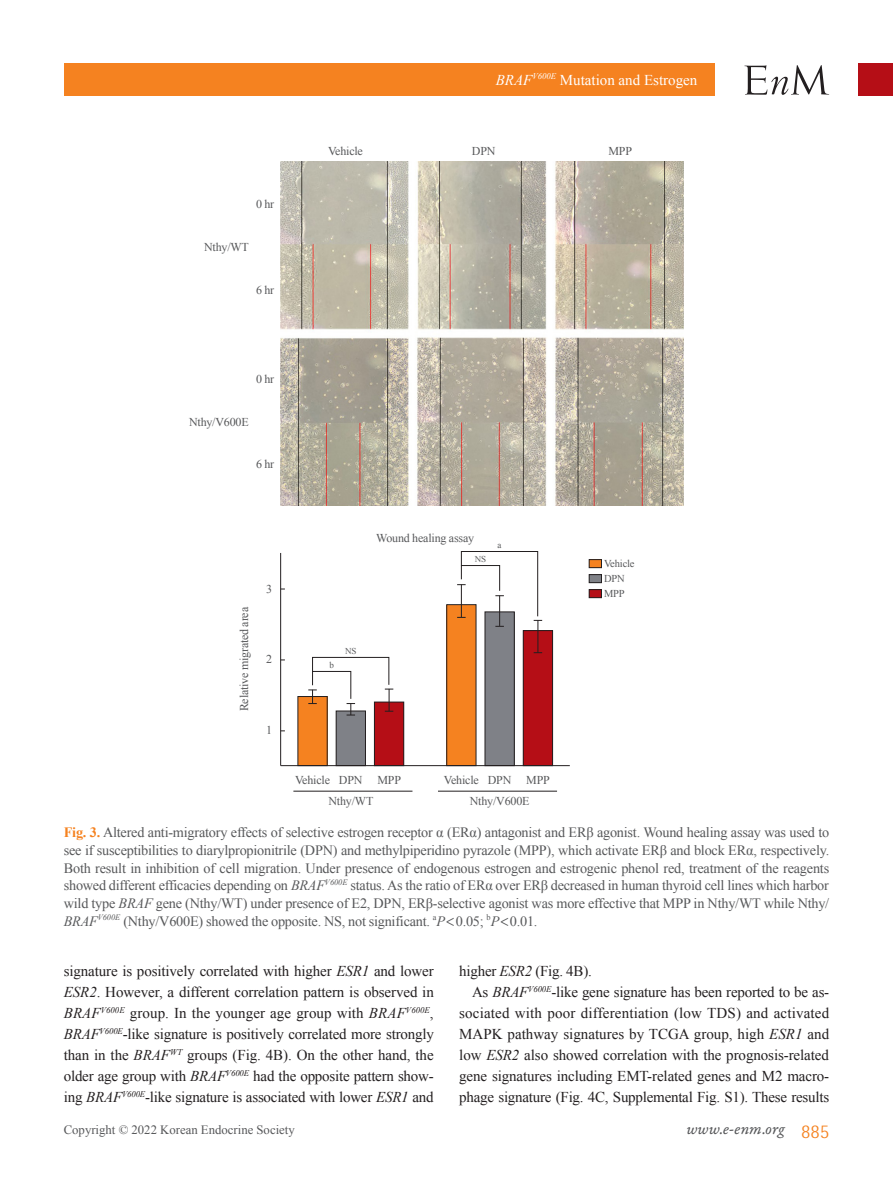
<style>
.page{position:relative;width:893px;height:1191px;background:#fff}
.page>*{position:absolute;margin:0;border:0;box-sizing:border-box;transform-origin:0 0}
.t1{font:16.5px "Garamond Premr Pro It Capt";color:#57585a}
.본문_0{font:15px/21px "Times New Roman";letter-spacing:-.015em;color:#231f20;text-align:justify}
.본문{font:15px/21px "Times New Roman";letter-spacing:-.015em;color:#231f20;text-align:justify}
.t2{font:15px "Times New Roman";color:#fff}
.표그림제목{font:14.25px/17.9px "Times New Roman";letter-spacing:-.015em;color:#57585a;text-align:justify}
.t3{font:12.75px "Times New Roman";color:#57585a}
.그림지문{font:12px "Times New Roman";letter-spacing:-.015em;color:#57585a}
.그림지문-2{font:10.5px "Times New Roman";letter-spacing:-.015em;color:#57585a}
.그림지문-3{font:9px "Times New Roman";color:#57585a}
.s1{font-style:italic}
.s2{font-weight:700;color:#f58220}
.s3{font-family:"Dotum"}
.s4{font-family:"Rotis Semi Sans Std";font-weight:300;font-size:19.5px;color:#f58220}
</style>
<div class="page">
<div style="left:859px;top:64px;width:34px;height:32px;background:#b50e16"></div>
<div style="left:64px;top:64px;width:650px;height:32px;background:#f58220"></div>
<svg style="left:744px;top:65px;width:85px;height:30px"></svg>
<img style="left:281px;top:162px;width:403px;height:344px">
<div style="left:589px;top:559px;width:12px;height:8px;background:#f58220"></div>
<div style="left:589px;top:559px;width:13px;height:9px;border:1px solid #231f20"></div>
<div style="left:589px;top:574px;width:12px;height:8px;background:#7f8187"></div>
<div style="left:589px;top:574px;width:13px;height:9px;border:1px solid #231f20"></div>
<div style="left:589px;top:589px;width:12px;height:8px;background:#b50e16"></div>
<div style="left:589px;top:589px;width:13px;height:9px;border:1px solid #231f20"></div>
<hr style="left:280px;top:553px;width:1px;height:212px;background:#231f20">
<div style="left:298px;top:696px;width:29px;height:69px;background:#f58220"></div>
<div style="left:447px;top:604px;width:29px;height:161px;background:#f58220"></div>
<div style="left:446px;top:604px;width:30px;height:162px;border:1px solid #231f20"></div>
<div style="left:336px;top:711px;width:29px;height:54px;background:#7f8187"></div>
<div style="left:336px;top:711px;width:30px;height:55px;border:1px solid #231f20"></div>
<div style="left:485px;top:612px;width:29px;height:153px;background:#7f8187"></div>
<div style="left:485px;top:611px;width:29px;height:155px;border:1px solid #231f20"></div>
<div style="left:374px;top:702px;width:30px;height:63px;background:#b50e16"></div>
<div style="left:374px;top:702px;width:30px;height:64px;border:1px solid #231f20"></div>
<div style="left:523px;top:630px;width:30px;height:135px;background:#b50e16"></div>
<div style="left:523px;top:630px;width:30px;height:136px;border:1px solid #231f20"></div>
<svg style="left:308px;top:657px;width:85px;height:59px"></svg>
<hr style="left:538px;top:620px;width:1px;height:32px;background:#231f20">
<svg style="left:457px;top:551px;width:85px;height:76px"></svg>
<hr style="left:281px;top:765px;width:289px;height:1px;background:#231f20">
<hr style="left:293px;top:790px;width:119px;height:1px;background:#231f20">
<hr style="left:438px;top:790px;width:119px;height:1px;background:#231f20">
<p class="t2" style="left:496px;top:70px;width:203px"><span class="s1">BRAF</span><sup>V600E</sup> Mutation and Estrogen</p>
<p class="그림지문" style="left:256px;top:196px;width:20px">0 hr</p>
<p class="그림지문" style="left:204px;top:239px;width:46px">Nthy/WT</p>
<p class="그림지문" style="left:256px;top:282px;width:20px">6 hr</p>
<p class="그림지문" style="left:328px;top:142px;width:36px">Vehicle</p>
<p class="그림지문" style="left:472px;top:142px;width:25px">DPN</p>
<p class="그림지문" style="left:608px;top:142px;width:25px">MPP</p>
<p class="그림지문" style="left:256px;top:370px;width:20px">0 hr</p>
<p class="그림지문" style="left:189px;top:413px;width:61px">Nthy/V600E</p>
<p class="그림지문" style="left:256px;top:456px;width:20px">6 hr</p>
<p class="그림지문" style="left:236px;top:711px;width:106px;rotate:-90deg">Relative migrated area</p>
<p class="그림지문" style="left:266px;top:580px;width:7px">3</p>
<p class="그림지문" style="left:266px;top:651px;width:7px">2</p>
<p class="그림지문" style="left:266px;top:721px;width:7px">1</p>
<p class="그림지문" style="left:376px;top:529px;width:99px">Wound healing assay</p>
<p class="그림지문-3" style="left:475px;top:553px;width:13px">NS</p>
<p class="그림지문-3" style="left:497px;top:539px;width:5px">a</p>
<p class="그림지문-3" style="left:329px;top:659px;width:6px">b</p>
<p class="그림지문-3" style="left:345px;top:645px;width:13px">NS</p>
<p class="그림지문" style="left:295px;top:772px;width:36px">Vehicle</p>
<p class="그림지문" style="left:339px;top:772px;width:25px">DPN</p>
<p class="그림지문" style="left:377px;top:772px;width:25px">MPP</p>
<p class="그림지문" style="left:444px;top:772px;width:36px">Vehicle</p>
<p class="그림지문" style="left:488px;top:772px;width:25px">DPN</p>
<p class="그림지문" style="left:526px;top:772px;width:25px">MPP</p>
<p class="그림지문" style="left:328px;top:793px;width:46px">Nthy/WT</p>
<p class="그림지문" style="left:470px;top:793px;width:61px">Nthy/V600E</p>
<p class="그림지문-2" style="left:604px;top:556px;width:32px">Vehicle</p>
<p class="그림지문-2" style="left:604px;top:571px;width:22px">DPN</p>
<p class="그림지문-2" style="left:604px;top:586px;width:22px">MPP</p>
<p class="표그림제목" style="left:64px;top:823px;width:767px"><span class="s2">Fig. 3.</span> Altered anti-migratory effects of selective estrogen receptor α (ERα) antagonist and ERβ agonist. Wound healing assay was used to see if susceptibilities to diarylpropionitrile (DPN) and methylpiperidino pyrazole (MPP), which activate ERβ and block ERα, respectively.<br>Both result in inhibition of cell migration. Under presence of endogenous estrogen and estrogenic phenol red, treatment of the reagents showed different efficacies depending on <span class="s1">BRAF</span><sup>V600E</sup> status. As the ratio of ERα over ERβ decreased in human thyroid cell lines which harbor wild type <span class="s1">BRAF</span> gene (Nthy/WT) under presence of E2, DPN, ERβ-selective agonist was more effective that MPP in Nthy/WT while Nthy/ <span class="s1">BRAF</span><sup>V600E</sup> (Nthy/V600E) showed the opposite. NS, not significant. <sup>a</sup><span class="s1">P</span><span class="s3">&lt;</span>0.05; <sup>b</sup><span class="s1">P</span><span class="s3">&lt;</span>0.01.</p>
<p class="본문_0" style="left:64px;top:960px;width:372px">signature is positively correlated with higher <span class="s1">ESR1</span> and lower <span class="s1">ESR2</span>. However, a different correlation pattern is observed in <span class="s1">BRAF</span><sup>V600E</sup> group. In the younger age group with <span class="s1">BRAF</span><sup>V600E</sup>, <span class="s1">BRAF</span><sup>V600E</sup>-like signature is positively correlated more strongly than in the <span class="s1">BRAF</span><sup>WT</sup> groups (Fig. 4B). On the other hand, the older age group with <span class="s1">BRAF</span><sup>V600E</sup> had the opposite pattern show&shy;ing <span class="s1">BRAF</span><sup>V600E</sup>-like signature is associated with lower <span class="s1">ESR1</span> and</p>
<p class="본문_0" style="left:459px;top:960px;width:134px">higher <span class="s1">ESR2</span> (Fig. 4B).</p>
<p class="본문" style="left:459px;top:981px;width:371px;text-indent:13px">As <span class="s1">BRAF</span><sup>V600E</sup>-like gene signature has been reported to be as&shy;sociated with poor differentiation (low TDS) and activated MAPK pathway signatures by TCGA group, high <span class="s1">ESR1</span> and low <span class="s1">ESR2</span> also showed correlation with the prognosis-related gene signatures including EMT-related genes and M2 macro&shy;phage signature (Fig. 4C, Supplemental Fig. S1). These results</p>
<p class="t3" style="left:64px;top:1120px;width:233px">Copyright © 2022 Korean Endocrine Society</p>
<p class="t1" style="left:686px;top:1118px;width:144px">www.e-enm.org <span class="s4">885</span></p>
</div>
